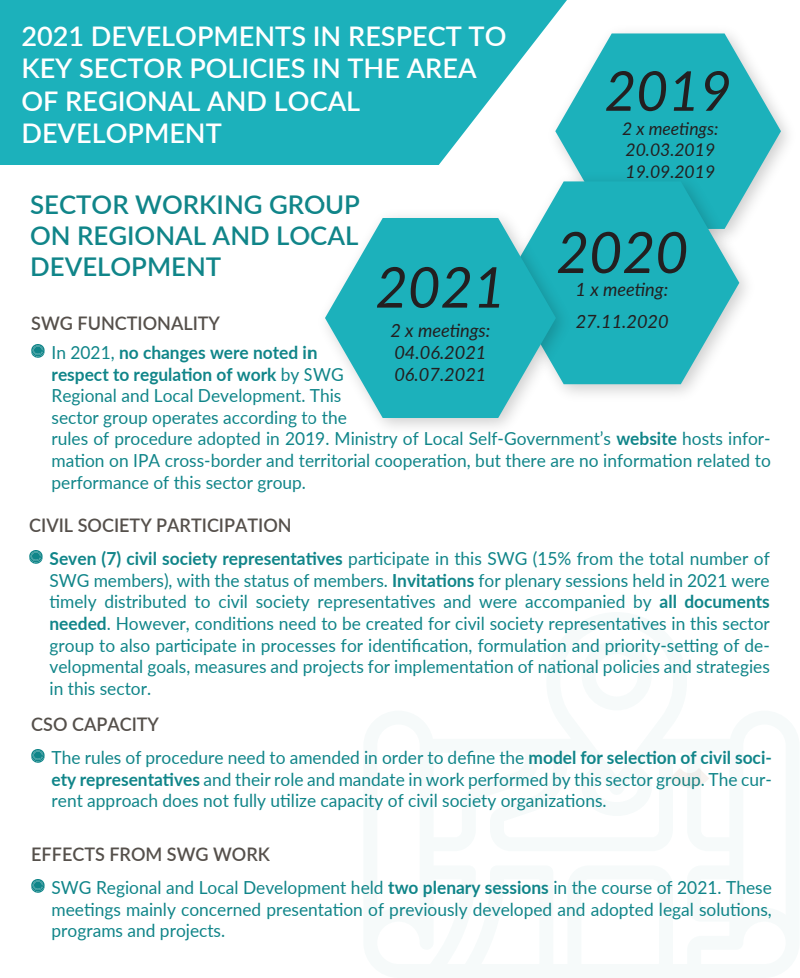
<style>
.page{position:relative;width:800px;height:978px;background:#fff}
.page>*{position:absolute;margin:0;border:0;box-sizing:border-box;transform-origin:0 0}
.t1{font:italic 57px "Lato";color:#231f20}
.t2{font:italic 56.2px "Lato";color:#231f20}
.t3{font:italic 54.9px "Lato";color:#231f20}
.t4{font:600 27.1px/32.5px "Lato";color:#fff}
.t5{font:600 25.8px/31px "Lato";color:#108589;text-align:justify}
.t6{font:600 18.7px "Lato";color:#55504b;scale:.96 1}
.t7{font:italic 18.2px/21.9px "Lato";color:#231f20}
.t8{font:18px/21.6px "Lato";color:#108589;text-align:justify;scale:.96 1}
.t9{font:italic 17.6px/21.1px "Lato";color:#231f20}
.s1{font-weight:700}
</style>
<div class="page">
<svg style="left:0;top:0;width:567px;height:165px;fill:#1cb1bb"></svg>
<svg style="left:31px;top:344px;width:14px;height:14px"></svg>
<svg style="left:29px;top:550px;width:14px;height:14px"></svg>
<svg style="left:31px;top:749px;width:14px;height:14px"></svg>
<svg style="left:31px;top:879px;width:14px;height:14px"></svg>
<img style="left:540px;top:18px;width:248px;height:147px">
<svg style="left:555px;top:33px;width:226px;height:151px;fill:#1cb1bb"></svg>
<img style="left:555px;top:165px;width:208px;height:229px">
<svg style="left:551px;top:181px;width:188px;height:203px;fill:#1cb1bb"></svg>
<img style="left:379px;top:202px;width:201px;height:225px">
<svg style="left:325px;top:218px;width:231px;height:200px;fill:#1cb1bb"></svg>
<h3 class="t4" style="left:21px;top:19px;width:487px">2021 DEVELOPMENTS IN RESPECT TO<br>KEY SECTOR POLICIES IN THE AREA<br>OF REGIONAL AND LOCAL<br>DEVELOPMENT</h3>
<h3 class="t3" style="left:604px;top:52px;width:129px">2019</h3>
<p class="t9" style="left:622px;top:118px;width:98px">2 x meetings:<br>20.03.2019<br>19.09.2019</p>
<h3 class="t5" style="left:30px;top:188px;width:331px">SECTOR WORKING GROUP ON REGIONAL AND LOCAL DEVELOPMENT</h3>
<h1 class="t1" style="left:556px;top:212px;width:134px">2020</h1>
<p class="t7" style="left:576px;top:273px;width:95px;line-height:32px">1 x meeting:<br>27.11.2020</p>
<h2 class="t2" style="left:375px;top:247px;width:132px">2021</h2>
<p class="t7" style="left:390px;top:319px;width:101px">2 x meetings:<br>04.06.2021<br>06.07.2021</p>
<p class="t6" style="left:31px;top:309px;width:198px">SWG FUNCTIONALITY</p>
<p class="t8" style="left:52px;top:341px;width:751px;text-align:left">In 2021, <span class="s1">no changes were noted in<br>respect to regulation of work</span> by SWG<br>Regional and Local Development. This<br>sector group operates according to the<br>rules of procedure adopted in 2019. Ministry of Local Self-Government’s <span class="s1">website</span> hosts infor&shy;mation on IPA cross-border and territorial cooperation, but there are no information related to performance of this sector group.</p>
<p class="t6" style="left:29px;top:512px;width:275px">CIVIL SOCIETY PARTICIPATION</p>
<p class="t8" style="left:50px;top:547px;width:752px"><span class="s1">Seven (7) civil society representatives</span> participate in this SWG (15% from the total number of SWG members), with the status of members. <span class="s1">Invitations</span> for plenary sessions held in 2021 were timely distributed to civil society representatives and were accompanied by <span class="s1">all documents needed</span>. However, conditions need to be created for civil society representatives in this sector group to also participate in processes for identification, formulation and priority-setting of de&shy;velopmental goals, measures and projects for implementation of national policies and strategies in this sector.</p>
<p class="t6" style="left:31px;top:711px;width:135px">CSO CAPACITY</p>
<p class="t8" style="left:52px;top:746px;width:752px">The rules of procedure need to amended in order to define the <span class="s1">model for selection of civil soci&shy;ety representatives</span> and their role and mandate in work performed by this sector group. The cur&shy;rent approach does not fully utilize capacity of civil society organizations.</p>
<p class="t6" style="left:31px;top:841px;width:250px">EFFECTS FROM SWG WORK</p>
<p class="t8" style="left:52px;top:876px;width:752px">SWG Regional and Local Development held <span class="s1">two plenary sessions</span> in the course of 2021. These meetings mainly concerned presentation of previously developed and adopted legal solutions, programs and projects.</p>
</div>
